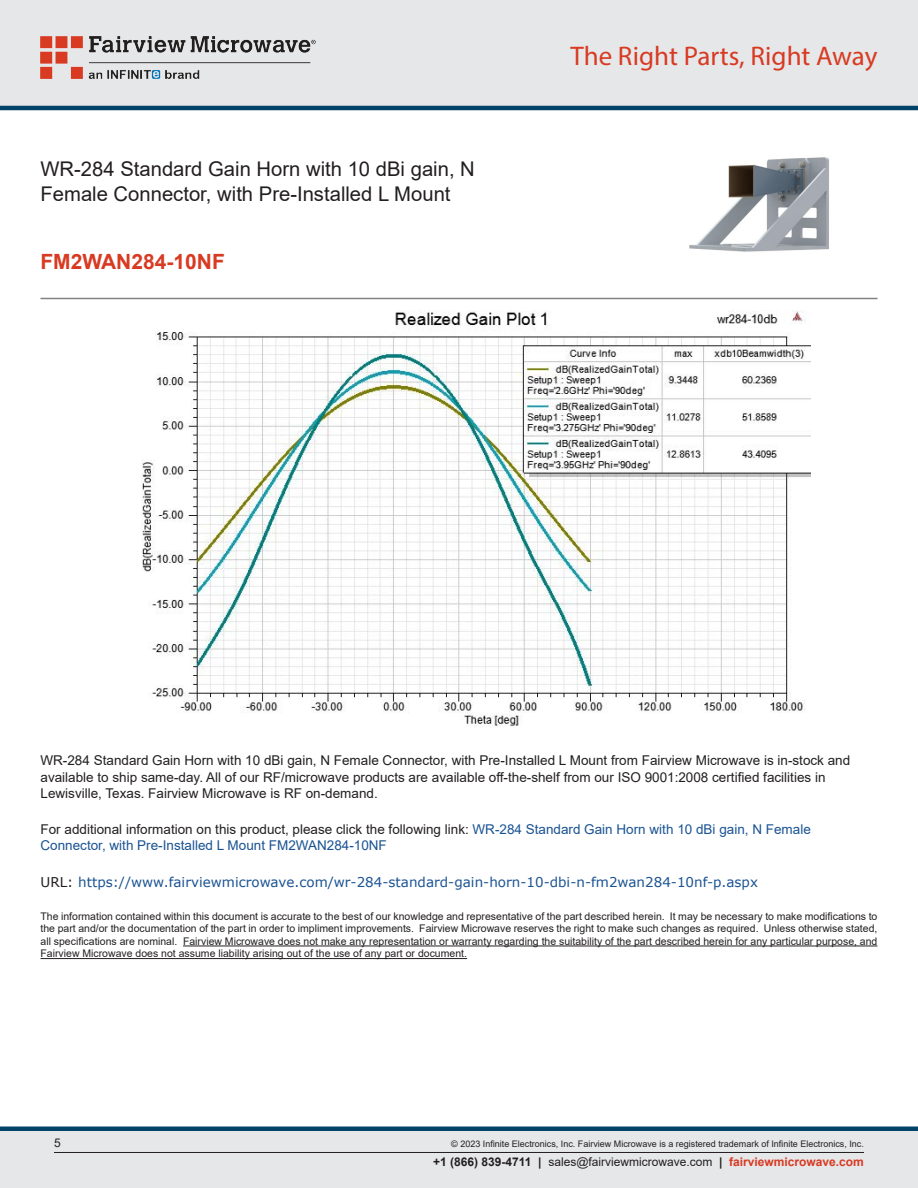
<style>
.page{position:relative;width:918px;height:1188px;background:#fff}
.page>*{position:absolute;margin:0;border:0;box-sizing:border-box;transform-origin:0 0}
.t1{font:27px "Myriad Pro";color:#d83a22}
.Branded_Part_No{font:700 21px "Arial";color:#d83a22}
.Web_Description_Para{font:20.25px/24.3px "Arial";color:#231f20}
.Web_Description_Para-2{font:13.5px/16.2px "Arial";color:#231f20}
.Web_Description_Para-3{font:13.5px/16.2px "Arial";color:#1a5392}
.URL_para{font:13.5px "Verdana";color:#1a5392}
.t2{font:12px "Arial";color:#231f20}
.t3{font:10.5px/12.6px "Arial";color:#231f20;text-align:justify}
.Copyright_disclaimer{font:9px "Arial";color:#231f20}
.s1{color:#231f20}
.s2{font-weight:700}
.s3{font-weight:700;color:#d83a22}
</style>
<div class="page">
<div style="left:0;top:1131px;width:918px;height:57px;background:#e6e7e9"></div>
<div style="left:0;top:1126px;width:918px;height:5px;background:#004268"></div>
<div style="left:0;top:0;width:918px;height:108px;background:#e6e7e9"></div>
<hr style="left:0;top:106px;width:918px;height:4px;background:#004268">
<img style="left:40px;top:36px;width:276px;height:42px">
<hr style="left:54px;top:1152px;width:810px;height:1px;background:#231f20">
<hr style="left:40px;top:298px;width:838px;height:1px;background:#808285">
<img style="left:689px;top:157px;width:140px;height:95px">
<hr style="left:183px;top:946px;width:694px;height:1px;background:#231f20">
<hr style="left:40px;top:958px;width:427px;height:1px;background:#231f20">
<img style="left:141px;top:310px;width:670px;height:416px">
<h1 class="Web_Description_Para" style="left:40px;top:157px;width:436px">WR-284 Standard Gain Horn with 10 dBi gain, N<br>Female Connector, with Pre-Installed L Mount</h1>
<p class="Branded_Part_No" style="left:40px;top:247px;width:186px">FM2WAN284-10NF</p>
<h1 class="t1" style="left:571px;top:39px;width:308px">The Right Parts, Right Away</h1>
<h1 class="Web_Description_Para-2" style="left:40px;top:752px;width:811px">WR-284 Standard Gain Horn with 10 dBi gain, N Female Connector, with Pre-Installed L Mount from Fairview Microwave is in-stock and available to ship same-day. All of our RF/microwave products are available off-the-shelf from our ISO 9001:2008 certified facilities in<br>Lewisville, Texas. Fairview Microwave is RF on-demand.</h1>
<h1 class="Web_Description_Para-3" style="left:40px;top:821px;width:772px"><span class="s1">For additional information on this product, please click the following link:</span> WR-284 Standard Gain Horn with 10 dBi gain, N Female<br>Connector, with Pre-Installed L Mount FM2WAN284-10NF</h1>
<p class="URL_para" style="left:40px;top:873px;width:719px"><span class="s1">URL:</span> https://www.fairviewmicrowave.com/wr-284-standard-gain-horn-10-dbi-n-fm2wan284-10nf-p.aspx</p>
<p class="t3" style="left:40px;top:910px;width:838px">The information contained within this document is accurate to the best of our knowledge and representative of the part described herein. It may be necessary to make modifications to the part and/or the documentation of the part in order to impliment improvements. Fairview Microwave reserves the right to make such changes as required. Unless otherwise stated, all specifications are nominal. Fairview Microwave does not make any representation or warranty regarding the suitability of the part described herein for any particular purpose, and Fairview Microwave does not assume liability arising out of the use of any part or document.</p>
<p class="t2" style="left:54px;top:1135px;width:8px">5</p>
<p class="Copyright_disclaimer" style="left:451px;top:1138px;width:414px">© 2023 Infinite Electronics, Inc. Fairview Microwave is a registered trademark of Infinite Electronics, Inc.</p>
<p class="t2" style="left:433px;top:1153px;width:432px"><span class="s2">+1 (866) 839-4711 |</span> sales@fairviewmicrowave.com <span class="s2">|</span> <span class="s3">fairviewmicrowave.com</span></p>
</div>
